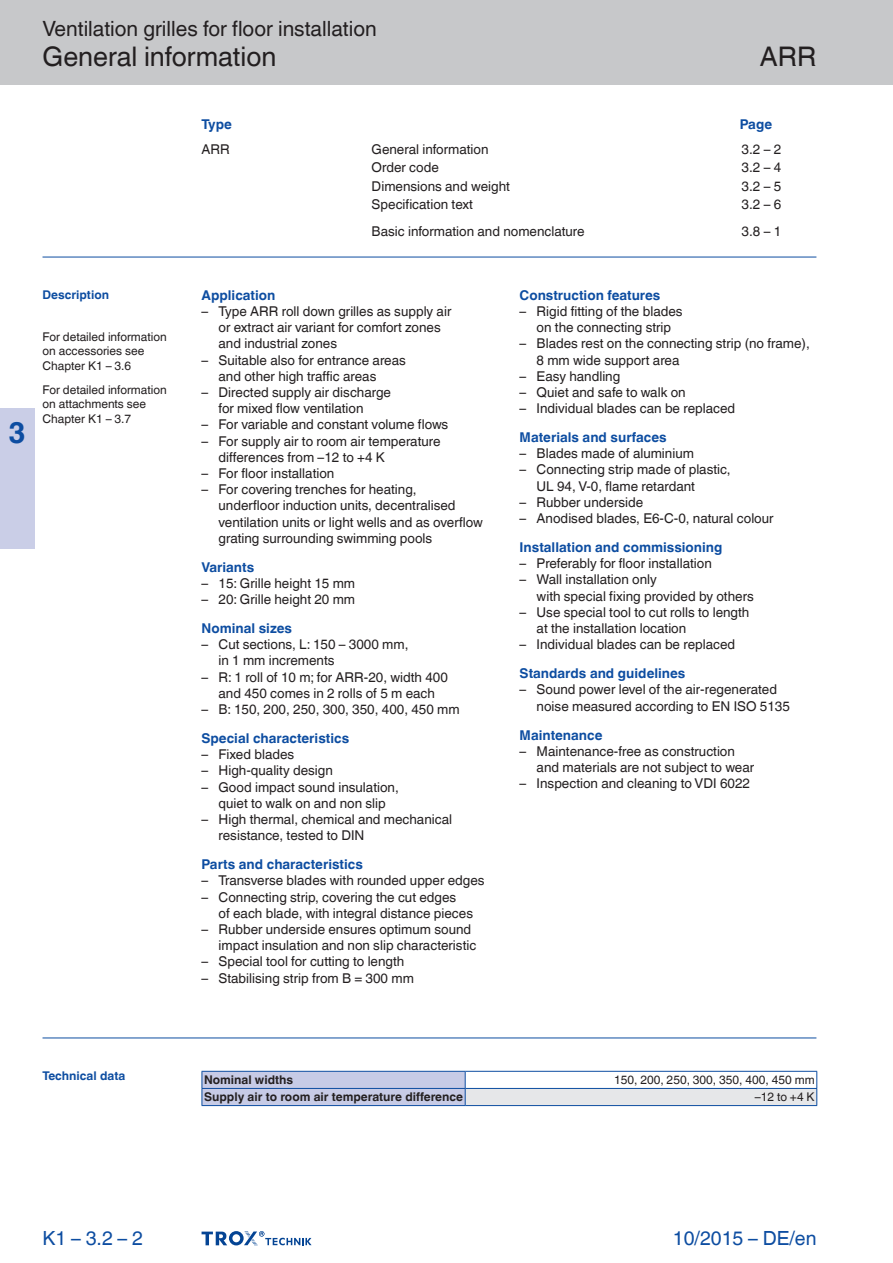
<style>
.page{position:relative;width:893px;height:1263px;background:#fff}
.page>*{position:absolute;margin:0;border:0;box-sizing:border-box;transform-origin:0 0}
.Register-Tab-Ziffern{font:700 30px "TROX Helvetica";color:#0d4da1}
.Navigation_2{font:27px "TROX Helvetica";color:#231f20}
.Navigation_3{font:27px "TROX Helvetica";color:#231f20}
.Navigation_1{font:21px "TROX Helvetica";color:#231f20}
.date{font:19.5px "TROX Helvetica";color:#0d4da1}
.pagina_li-re{font:19.5px "TROX Helvetica";color:#0d4da1}
.descr_txt_section_li{font:13.5px/16.2px "TROX Helvetica";color:#231f20}
.descr_txt_section_ti{font:700 13.5px "TROX Helvetica";color:#0d4da1}
.Standard_oben_links{font:13.5px "TROX Helvetica";color:#231f20}
.Definition{font:13.5px "TROX Helvetica";color:#231f20}
.Standard_oben_links-2{font:700 13.5px "TROX Helvetica";color:#0d4da1}
.marg_copy_hints{font:12px/14.4px "TROX Helvetica";color:#231f20}
.table_copy_h-cent_v{font:700 12px "TROX Helvetica";color:#231f20}
.table_copy_right_v-c{font:12px "TROX Helvetica";color:#231f20}
.marg_title_blue{font:700 12px "TROX Helvetica";color:#0d4da1}
</style>
<div class="page">
<div style="left:0;top:0;width:893px;height:85px;background:#c7c8ca"></div>
<div style="left:0;top:408px;width:34px;height:141px;background:#cacee7"></div>
<hr style="left:43px;top:257px;width:773px;height:1px;background:#0d4da1">
<hr style="left:43px;top:1037px;width:773px;height:1px;background:#0d4da1">
<svg style="left:202px;top:1231px;width:110px;height:15px"></svg>
<div style="left:465px;top:1088px;width:352px;height:17px;background:#e6e7e9"></div>
<hr style="left:465px;top:1071px;width:352px;height:1px;background:#0d4da1">
<svg style="left:202px;top:1071px;width:264px;height:34px;background:#bcc3e1"></svg>
<hr style="left:202px;top:1105px;width:263px;height:1px;background:#0d4da1">
<hr style="left:465px;top:1088px;width:352px;height:1px;background:#0d4da1">
<hr style="left:465px;top:1105px;width:352px;height:1px;background:#0d4da1">
<svg style="left:816px;top:1072px;width:1px;height:33px"></svg>
<p class="Navigation_1" style="left:43px;top:17px;width:336px">Ventilation grilles for floor installation</p>
<p class="Navigation_2" style="left:43px;top:41px;width:235px">General information</p>
<p class="Navigation_3" style="left:760px;top:41px;width:58px">ARR</p>
<p class="Standard_oben_links-2" style="left:202px;top:116px;width:32px">Type</p>
<p class="Standard_oben_links" style="left:202px;top:142px;width:30px">ARR</p>
<p class="Standard_oben_links" style="left:372px;top:142px;width:118px">General information</p>
<p class="Standard_oben_links" style="left:742px;top:142px;width:41px">3.2 – 2</p>
<p class="Standard_oben_links" style="left:372px;top:160px;width:69px">Order code</p>
<p class="Standard_oben_links" style="left:742px;top:160px;width:41px">3.2 – 4</p>
<p class="Standard_oben_links" style="left:372px;top:178px;width:140px">Dimensions and weight</p>
<p class="Standard_oben_links" style="left:742px;top:178px;width:41px">3.2 – 5</p>
<p class="Standard_oben_links" style="left:372px;top:196px;width:103px">Specification text</p>
<p class="Standard_oben_links" style="left:742px;top:196px;width:41px">3.2 – 6</p>
<p class="Standard_oben_links-2" style="left:740px;top:116px;width:34px">Page</p>
<p class="Definition" style="left:372px;top:223px;width:215px">Basic information and nomenclature</p>
<p class="Definition" style="left:742px;top:223px;width:41px">3.8 – 1</p>
<p class="Register-Tab-Ziffern" style="left:8px;top:415px;width:19px">3</p>
<p class="marg_title_blue" style="left:43px;top:288px;width:68px">Description</p>
<p class="marg_copy_hints" style="left:43px;top:329px;width:126px">For detailed information on accessories see<br>Chapter K1 – 3.6</p>
<p class="marg_copy_hints" style="left:43px;top:383px;width:126px">For detailed information on attachments see<br>Chapter K1 – 3.7</p>
<p class="descr_txt_section_ti" style="left:202px;top:287px;width:75px">Application</p>
<p class="descr_txt_section_li" style="left:202px;top:303px;width:251px">– Type ARR roll down grilles as supply air</p>
<p class="descr_txt_section_li" style="left:219px;top:319px;width:224px">or extract air variant for comfort zones</p>
<p class="descr_txt_section_li" style="left:219px;top:335px;width:120px">and industrial zones</p>
<p class="descr_txt_section_li" style="left:202px;top:352px;width:206px">– Suitable also for entrance areas</p>
<p class="descr_txt_section_li" style="left:219px;top:368px;width:159px">and other high traffic areas</p>
<p class="descr_txt_section_li" style="left:202px;top:384px;width:191px">– Directed supply air discharge</p>
<p class="descr_txt_section_li" style="left:219px;top:400px;width:146px">for mixed flow ventilation</p>
<p class="descr_txt_section_li" style="left:202px;top:416px;width:248px">– For variable and constant volume flows</p>
<p class="descr_txt_section_li" style="left:219px;top:433px;width:223px;text-indent:-17px">– For supply air to room air temperature differences from –12 to +4 K</p>
<p class="descr_txt_section_li" style="left:202px;top:465px;width:134px">– For floor installation</p>
<p class="descr_txt_section_li" style="left:202px;top:481px;width:217px">– For covering trenches for heating,</p>
<p class="descr_txt_section_li" style="left:219px;top:497px;width:266px">underfloor induction units, decentralised ventilation units or light wells and as overflow grating surrounding swimming pools</p>
<p class="descr_txt_section_ti" style="left:202px;top:559px;width:54px">Variants</p>
<p class="descr_txt_section_li" style="left:202px;top:575px;width:155px">– 15: Grille height 15 mm</p>
<p class="descr_txt_section_li" style="left:202px;top:591px;width:155px">– 20: Grille height 20 mm</p>
<p class="descr_txt_section_ti" style="left:202px;top:620px;width:92px">Nominal sizes</p>
<p class="descr_txt_section_li" style="left:202px;top:636px;width:208px">– Cut sections, L: 150 – 3000 mm,</p>
<p class="descr_txt_section_li" style="left:219px;top:653px;width:117px">in 1 mm increments</p>
<p class="descr_txt_section_li" style="left:202px;top:669px;width:248px">– R: 1 roll of 10 m; for ARR-20, width 400</p>
<p class="descr_txt_section_li" style="left:219px;top:685px;width:218px">and 450 comes in 2 rolls of 5 m each</p>
<p class="descr_txt_section_li" style="left:202px;top:701px;width:260px">– B: 150, 200, 250, 300, 350, 400, 450 mm</p>
<p class="descr_txt_section_ti" style="left:202px;top:730px;width:149px">Special characteristics</p>
<p class="descr_txt_section_li" style="left:202px;top:746px;width:94px">– Fixed blades</p>
<p class="descr_txt_section_li" style="left:202px;top:763px;width:133px">– High-quality design</p>
<p class="descr_txt_section_li" style="left:202px;top:779px;width:199px">– Good impact sound insulation,</p>
<p class="descr_txt_section_li" style="left:219px;top:795px;width:169px">quiet to walk on and non slip</p>
<p class="descr_txt_section_li" style="left:219px;top:811px;width:235px;text-indent:-17px">– High thermal, chemical and mechanical resistance, tested to DIN</p>
<p class="descr_txt_section_ti" style="left:202px;top:857px;width:163px">Parts and characteristics</p>
<p class="descr_txt_section_li" style="left:202px;top:873px;width:285px">– Transverse blades with rounded upper edges</p>
<p class="descr_txt_section_li" style="left:202px;top:889px;width:256px">– Connecting strip, covering the cut edges</p>
<p class="descr_txt_section_li" style="left:219px;top:905px;width:256px">of each blade, with integral distance pieces</p>
<p class="descr_txt_section_li" style="left:219px;top:921px;width:259px;text-indent:-17px">– Rubber underside ensures optimum sound impact insulation and non slip characteristic</p>
<p class="descr_txt_section_li" style="left:202px;top:954px;width:204px">– Special tool for cutting to length</p>
<p class="descr_txt_section_li" style="left:202px;top:970px;width:214px">– Stabilising strip from B = 300 mm</p>
<p class="descr_txt_section_ti" style="left:520px;top:287px;width:142px">Construction features</p>
<p class="descr_txt_section_li" style="left:520px;top:303px;width:165px">– Rigid fitting of the blades</p>
<p class="descr_txt_section_li" style="left:537px;top:319px;width:136px">on the connecting strip</p>
<p class="descr_txt_section_li" style="left:537px;top:335px;width:275px;text-indent:-17px">– Blades rest on the connecting strip (no frame),<br>8 mm wide support area</p>
<p class="descr_txt_section_li" style="left:520px;top:368px;width:102px">– Easy handling</p>
<p class="descr_txt_section_li" style="left:520px;top:384px;width:168px">– Quiet and safe to walk on</p>
<p class="descr_txt_section_li" style="left:520px;top:400px;width:217px">– Individual blades can be replaced</p>
<p class="descr_txt_section_ti" style="left:520px;top:429px;width:148px">Materials and surfaces</p>
<p class="descr_txt_section_li" style="left:520px;top:445px;width:176px">– Blades made of aluminium</p>
<p class="descr_txt_section_li" style="left:520px;top:462px;width:213px">– Connecting strip made of plastic,</p>
<p class="descr_txt_section_li" style="left:537px;top:478px;width:160px">UL 94, V-0, flame retardant</p>
<p class="descr_txt_section_li" style="left:520px;top:494px;width:125px">– Rubber underside</p>
<p class="descr_txt_section_li" style="left:520px;top:510px;width:256px">– Anodised blades, E6-C-0, natural colour</p>
<p class="descr_txt_section_ti" style="left:520px;top:539px;width:204px">Installation and commissioning</p>
<p class="descr_txt_section_li" style="left:520px;top:555px;width:194px">– Preferably for floor installation</p>
<p class="descr_txt_section_li" style="left:520px;top:572px;width:139px">– Wall installation only</p>
<p class="descr_txt_section_li" style="left:537px;top:588px;width:219px">with special fixing provided by others</p>
<p class="descr_txt_section_li" style="left:520px;top:604px;width:231px">– Use special tool to cut rolls to length</p>
<p class="descr_txt_section_li" style="left:537px;top:620px;width:151px">at the installation location</p>
<p class="descr_txt_section_li" style="left:520px;top:636px;width:217px">– Individual blades can be replaced</p>
<p class="descr_txt_section_ti" style="left:520px;top:666px;width:167px">Standards and guidelines</p>
<p class="descr_txt_section_li" style="left:520px;top:682px;width:259px">– Sound power level of the air-regenerated</p>
<p class="descr_txt_section_li" style="left:537px;top:698px;width:255px">noise measured according to EN ISO 5135</p>
<p class="descr_txt_section_ti" style="left:520px;top:727px;width:84px">Maintenance</p>
<p class="descr_txt_section_li" style="left:520px;top:743px;width:217px">– Maintenance-free as construction</p>
<p class="descr_txt_section_li" style="left:537px;top:759px;width:219px">and materials are not subject to wear</p>
<p class="descr_txt_section_li" style="left:520px;top:775px;width:232px">– Inspection and cleaning to VDI 6022</p>
<p class="marg_title_blue" style="left:43px;top:1069px;width:84px">Technical data</p>
<p class="table_copy_h-cent_v" style="left:204px;top:1073px;width:91px">Nominal widths</p>
<p class="table_copy_right_v-c" style="left:614px;top:1073px;width:202px">150, 200, 250, 300, 350, 400, 450 mm</p>
<p class="table_copy_h-cent_v" style="left:204px;top:1090px;width:260px">Supply air to room air temperature difference</p>
<p class="table_copy_right_v-c" style="left:755px;top:1090px;width:61px">–12 to +4 K</p>
<p class="pagina_li-re" style="left:43px;top:1227px;width:102px">K1 – 3.2 – 2</p>
<p class="date" style="left:673px;top:1227px;width:145px">10/2015 – DE/en</p>
</div>
